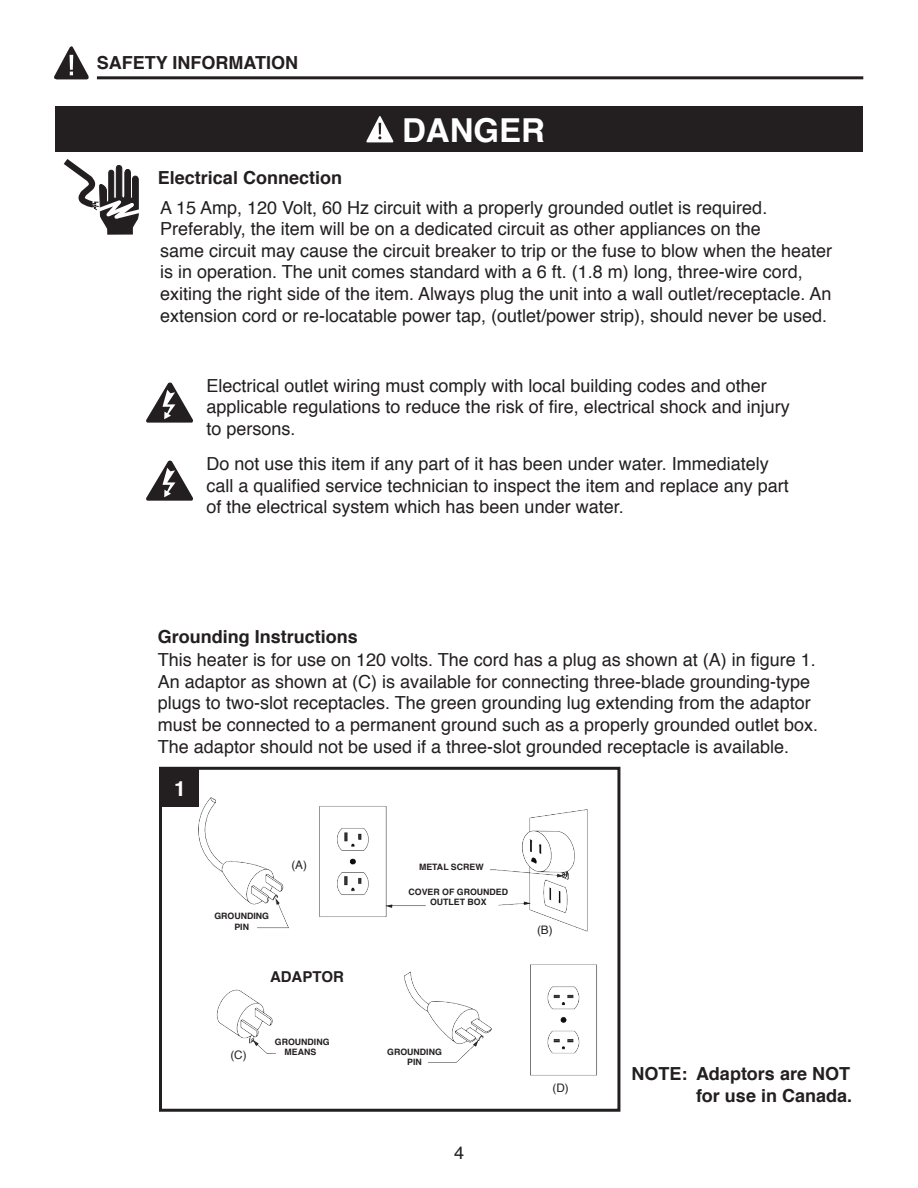
<style>
.page{position:relative;width:918px;height:1188px;background:#fff}
.page>*{position:absolute;margin:0;border:0;box-sizing:border-box;transform-origin:0 0}
.t1{font:700 33px "Helvetica";color:#fff}
.t2{font:700 21px "Helvetica";color:#fff}
.t3{font:18px/21.6px "Helvetica";color:#231f20}
.t4{font:700 18px/21.6px "Helvetica";color:#231f20;text-align:right}
.t5{font:700 15px "Helvetica";color:#231f20}
.t6{font:700 13.2px "Helvetica";color:#231f20}
.t7{font:11.7px "Helvetica";color:#231f20}
.t8{font:700 8.85px/10.5px "Helvetica";color:#231f20;text-align:center}
</style>
<div class="page">
<img style="left:198px;top:797px;width:399px;height:279px">
<div style="left:276px;top:1032px;width:60px;height:23px;background:#fff"></div>
<hr style="left:97px;top:76px;width:766px;height:3px;background:#231f20">
<svg style="left:54px;top:46px;width:35px;height:33px"></svg>
<div style="left:55px;top:106px;width:807px;height:45px;background:#231f20"></div>
<svg style="left:366px;top:116px;width:28px;height:26px"></svg>
<svg style="left:63px;top:159px;width:76px;height:76px"></svg>
<div style="left:159px;top:767px;width:461px;height:345px;border:3px solid #231f20"></div>
<div style="left:161px;top:768px;width:38px;height:39px;background:#231f20"></div>
<div style="left:270px;top:970px;width:110px;height:26px;background:#fff"></div>
<svg style="left:146px;top:383px;width:47px;height:40px"></svg>
<svg style="left:146px;top:461px;width:47px;height:40px"></svg>
<p class="t4" style="left:97px;top:52px;width:203px">SAFETY INFORMATION</p>
<p class="t4" style="left:158px;top:167px;width:186px">Electrical Connection</p>
<h1 class="t1" style="left:402px;top:104px;width:144px">DANGER</h1>
<p class="t3" style="left:160px;top:197px;width:674px">A 15 Amp, 120 Volt, 60 Hz circuit with a properly grounded outlet is required.<br>Preferably, the item will be on a dedicated circuit as other appliances on the<br>same circuit may cause the circuit breaker to trip or the fuse to blow when the heater is in operation. The unit comes standard with a 6 ft. (1.8 m) long, three-wire cord, exiting the right side of the item. Always plug the unit into a wall outlet/receptacle. An extension cord or re-locatable power tap, (outlet/power strip), should never be used.</p>
<p class="t3" style="left:207px;top:375px;width:585px">Electrical outlet wiring must comply with local building codes and other applicable regulations to reduce the risk of fire, electrical shock and injury to persons.</p>
<p class="t3" style="left:207px;top:454px;width:584px">Do not use this item if any part of it has been under water. Immediately call a qualified service technician to inspect the item and replace any part of the electrical system which has been under water.</p>
<p class="t4" style="left:158px;top:626px;width:202px">Grounding Instructions</p>
<p class="t3" style="left:158px;top:650px;width:662px">This heater is for use on 120 volts. The cord has a plug as shown at (A) in figure 1.<br>An adaptor as shown at (C) is available for connecting three-blade grounding-type plugs to two-slot receptacles. The green grounding lug extending from the adaptor must be connected to a permanent ground such as a properly grounded outlet box.<br>The adaptor should not be used if a three-slot grounded receptacle is available.</p>
<p class="t2" style="left:174px;top:771px;width:13px">1</p>
<p class="t8" style="left:214px;top:911px;width:56px">GROUNDING<br>PIN</p>
<p class="t7" style="left:291px;top:856px;width:17px">(A)</p>
<p class="t7" style="left:230px;top:1046px;width:18px">(C)</p>
<p class="t5" style="left:270px;top:964px;width:23px">Adaptor</p>
<p class="t6" style="left:277px;top:969px;width:65px">ADAPTER</p>
<p class="t8" style="left:275px;top:1036px;width:56px">GROUNDING<br>MEANS</p>
<p class="t8" style="left:419px;top:862px;width:66px">METAL SCREW</p>
<p class="t8" style="left:409px;top:887px;width:101px">COVER OF GROUNDED<br>OUTLET BOX</p>
<p class="t7" style="left:537px;top:921px;width:17px">(B)</p>
<p class="t8" style="left:387px;top:1046px;width:56px">GROUNDING<br>PIN</p>
<p class="t3" style="left:454px;top:1143px;width:12px">4</p>
<p class="t7" style="left:553px;top:1079px;width:18px">(D)</p>
<p class="t4" style="left:632px;top:1063px;width:222px">NOTE: Adaptors are NOT for use in Canada.</p>
</div>
